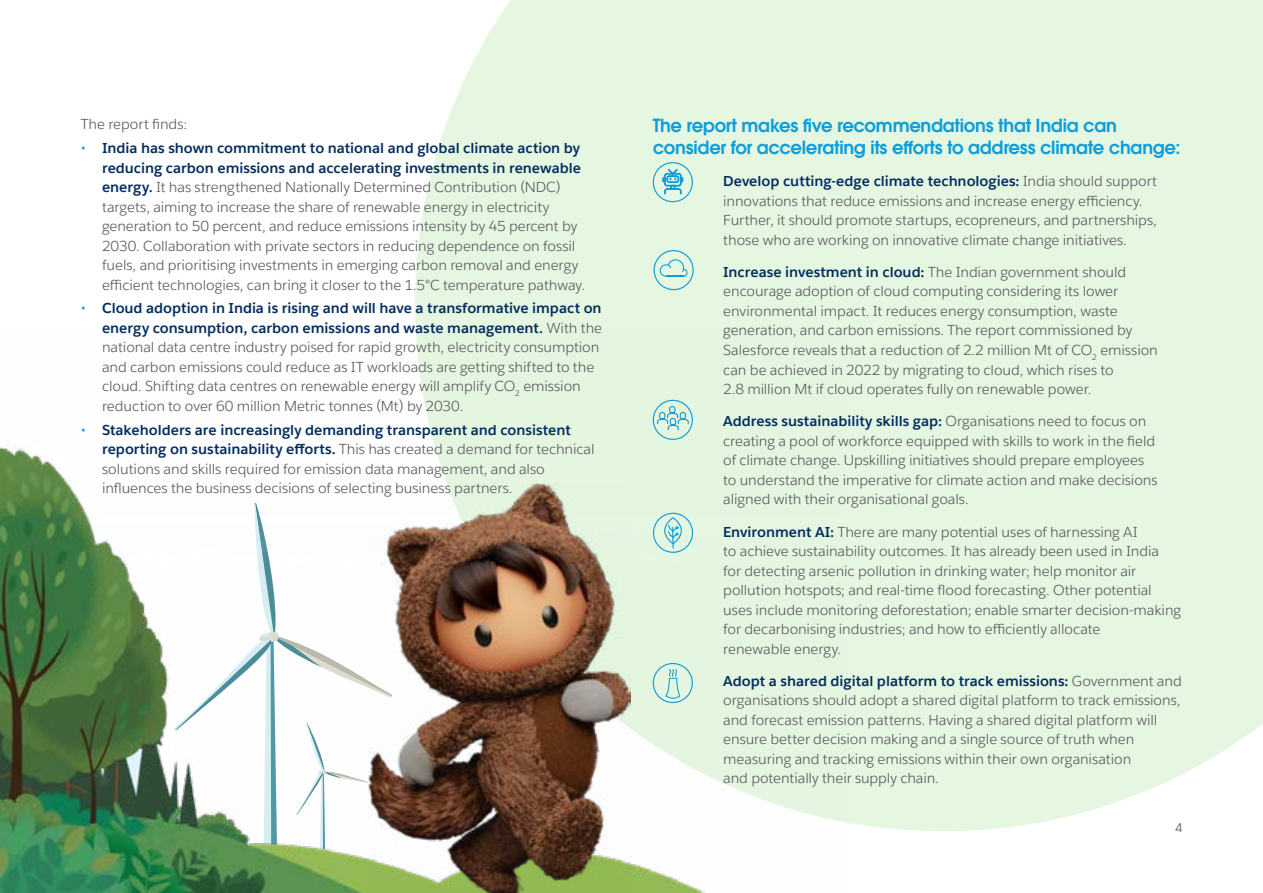
<style>
.page{position:relative;width:1263px;height:893px;background:#fff}
.page>*{position:absolute;margin:0;border:0;box-sizing:border-box;transform-origin:0 0}
.t1{font:600 18px/21.6px "ITC Avant Garde Std";letter-spacing:-.015em;color:#0d9dda}
.t2{font:14.25px/19.5px "Salesforce Sans";letter-spacing:-.005em;color:#59575c}
.t3{font:12px "ITC Avant Garde Pro";color:#59575c}
.s1{font-size:15px;color:#0d9dda}
.s2{font-weight:700;color:#032d60}
</style>
<div class="page">
<div style="left:415px;top:0;width:848px;height:831px;background:#e6f7e1"></div>
<img style="left:0;top:326px;width:844px;height:567px">
<img style="left:368px;top:483px;width:262px;height:410px">
<div style="left:653px;top:250px;width:41px;height:40px;border:1px solid #0d9cd9;border-radius:50%"></div>
<svg style="left:660px;top:259px;width:27px;height:18px"></svg>
<svg style="left:652px;top:399px;width:41px;height:41px;background:#bde5de"></svg>
<div style="left:653px;top:162px;width:40px;height:40px;border:1px solid #0d9cd9;border-radius:50%"></div>
<svg style="left:663px;top:169px;width:20px;height:25px"></svg>
<div style="left:653px;top:513px;width:40px;height:40px;border:1px solid #0d9cd9;border-radius:50%"></div>
<div style="left:664px;top:517px;width:18px;height:27px;border:1px solid #0d9cd9;border-radius:50%"></div>
<svg style="left:667px;top:524px;width:12px;height:25px"></svg>
<div style="left:653px;top:663px;width:40px;height:40px;border:1px solid #0d9cd9;border-radius:50%"></div>
<svg style="left:664px;top:669px;width:17px;height:32px"></svg>
<p class="t2" style="left:81px;top:114px;width:108px">The report finds:</p>
<p class="t2" style="left:102px;top:138px;width:485px;text-indent:-21px"><span class="s1">•</span> <span class="s2">India has shown commitment to national and global climate action by reducing carbon emissions and accelerating investments in renewable energy.</span> It has strengthened Nationally Determined Contribution (NDC) targets, aiming to increase the share of renewable energy in electricity generation to 50 percent, and reduce emissions intensity by 45 percent by 2030. Collaboration with private sectors in reducing dependence on fossil fuels, and prioritising investments in emerging carbon removal and energy efficient technologies, can bring it closer to the 1.5°C temperature pathway.</p>
<p class="t2" style="left:102px;top:299px;width:502px;text-indent:-21px"><span class="s1">•</span> <span class="s2">Cloud adoption in India is rising and will have a transformative impact on energy consumption, carbon emissions and waste management.</span> With the national data centre industry poised for rapid growth, electricity consumption and carbon emissions could reduce as IT workloads are getting shifted to the cloud. Shifting data centres on renewable energy will amplify CO<sub>2</sub> emission reduction to over 60 million Metric tonnes (Mt) by 2030.</p>
<p class="t2" style="left:102px;top:420px;width:494px;text-indent:-21px"><span class="s1">•</span> <span class="s2">Stakeholders are increasingly demanding transparent and consistent reporting on sustainability efforts.</span> This has created a demand for technical solutions and skills required for emission data management, and also influences the business decisions of selecting business partners.</p>
<p class="t1" style="left:653px;top:115px;width:529px">The report makes five recommendations that India can consider for accelerating its efforts to address climate change:</p>
<p class="t2" style="left:723px;top:171px;width:435px"><span class="s2">Develop cutting-edge climate technologies:</span> India should support innovations that reduce emissions and increase energy efficiency.<br>Further, it should promote startups, ecopreneurs, and partnerships, those who are working on innovative climate change initiatives.</p>
<p class="t2" style="left:723px;top:262px;width:436px"><span class="s2">Increase investment in cloud:</span> The Indian government should encourage adoption of cloud computing considering its lower environmental impact. It reduces energy consumption, waste generation, and carbon emissions. The report commissioned by Salesforce reveals that a reduction of 2.2 million Mt of CO<sub>2</sub> emission can be achieved in 2022 by migrating to cloud, which rises to<br>2.8 million Mt if cloud operates fully on renewable power.</p>
<p class="t2" style="left:723px;top:411px;width:436px"><span class="s2">Address sustainability skills gap:</span> Organisations need to focus on creating a pool of workforce equipped with skills to work in the field of climate change. Upskilling initiatives should prepare employees to understand the imperative for climate action and make decisions aligned with their organisational goals.</p>
<p class="t2" style="left:723px;top:522px;width:459px"><span class="s2">Environment AI:</span> There are many potential uses of harnessing AI<br>to achieve sustainability outcomes. It has already been used in India<br>for detecting arsenic pollution in drinking water; help monitor air pollution hotspots; and real-time flood forecasting. Other potential uses include monitoring deforestation; enable smarter decision-making for decarbonising industries; and how to efficiently allocate<br>renewable energy.</p>
<p class="t2" style="left:723px;top:671px;width:460px"><span class="s2">Adopt a shared digital platform to track emissions:</span> Government and organisations should adopt a shared digital platform to track emissions, and forecast emission patterns. Having a shared digital platform will ensure better decision making and a single source of truth when measuring and tracking emissions within their own organisation<br>and potentially their supply chain.</p>
<p class="t3" style="left:1175px;top:820px;width:8px">4</p>
</div>
